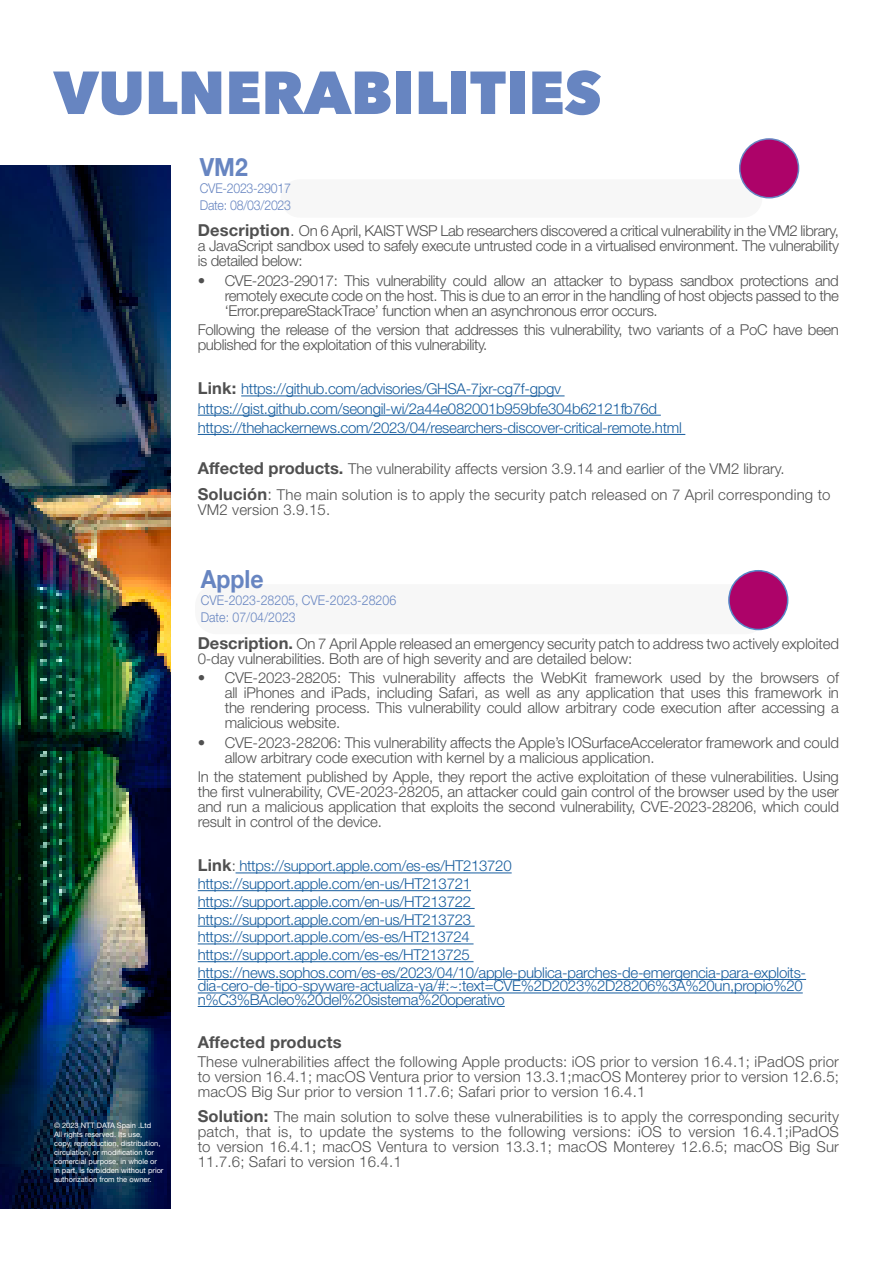
<style>
.page{position:relative;width:893px;height:1263px;background:#fff}
.page>*{position:absolute;margin:0;border:0;box-sizing:border-box;transform-origin:0 0}
.t1{font:800 60px "Avenir Next";color:#6785c1}
.t2{font:700 25.05px "Helvetica Neue LT Std";color:#6785c1;scale:.91 1}
.t3{font:700 16.5px "Helvetica Neue LT Std";letter-spacing:.01em;color:#505050}
.t4{font:300 15px/15px "Helvetica Neue LT Std";letter-spacing:-.01em;color:#505050;text-align:justify}
.t5{font:300 15px/13.5px "Helvetica Neue LT Std";letter-spacing:-.02em;color:#175d9e}
.t6{font:300 15px/15px "Helvetica Neue LT Std";letter-spacing:.01em;color:#505050}
.t7{font:300 13.5px "Helvetica Neue LT Std";color:#6785c1;scale:.91 1}
.t8{font:300 13.5px "Helvetica Neue LT Std";letter-spacing:-.02em;color:#6785c1;scale:.91 1}
.t9{font:7.5px/9px "Helvetica Neue LT Std";color:#fff}
.s1{font-weight:700;font-size:16.5px}
.s2{font-size:16.5px}
.s3{font-weight:700;font-size:16.5px;color:#505050}
.s4{color:#505050}
</style>
<div class="page">
<img style="left:0;top:166px;width:171px;height:1043px">
<div style="left:280px;top:179px;width:482px;height:39px;background:#f7f7f7;border-radius:19px"></div>
<div style="left:195px;top:584px;width:572px;height:50px;background:#f7f7f7;border-radius:21px"></div>
<hr style="left:241px;top:396px;width:324px;height:1px;background:#175d9e">
<hr style="left:198px;top:415px;width:463px;height:1px;background:#175d9e">
<hr style="left:198px;top:434px;width:487px;height:1px;background:#175d9e">
<hr style="left:236px;top:872px;width:276px;height:1px;background:#175d9e">
<hr style="left:198px;top:890px;width:273px;height:1px;background:#175d9e">
<hr style="left:198px;top:908px;width:277px;height:1px;background:#175d9e">
<hr style="left:198px;top:926px;width:277px;height:1px;background:#175d9e">
<hr style="left:198px;top:943px;width:276px;height:1px;background:#175d9e">
<hr style="left:198px;top:961px;width:276px;height:1px;background:#175d9e">
<hr style="left:198px;top:979px;width:608px;height:1px;background:#175d9e">
<hr style="left:198px;top:992px;width:605px;height:1px;background:#175d9e">
<hr style="left:198px;top:1006px;width:307px;height:1px;background:#175d9e">
<div style="left:740px;top:139px;width:58px;height:59px;background:#ad0369;border-radius:50%"></div>
<div style="left:739px;top:138px;width:60px;height:60px;border:2px solid #6685c2;border-radius:50%"></div>
<div style="left:729px;top:571px;width:59px;height:58px;background:#ad0369;border-radius:50%"></div>
<div style="left:728px;top:570px;width:60px;height:60px;border:2px solid #5487c7;border-radius:50%"></div>
<p class="t1" style="left:54px;top:56px;width:549px">VULNERABILITIES</p>
<p class="t2" style="left:200px;top:152px;width:54px">VM2</p>
<p class="t8" style="left:200px;top:180px;width:102px">CVE-2023-29017</p>
<p class="t8" style="left:200px;top:197px;width:102px">Date: 08/03/2023</p>
<p class="t4" style="left:198px;top:223px;width:643px"><span class="s1">Description</span><span class="s2">.</span> On 6 April, KAIST WSP Lab researchers discovered a critical vulnerability in the VM2 library, a JavaScript sandbox used to safely execute untrusted code in a virtualised environment. The vulnerability is detailed below:</p>
<p class="t4" style="left:225px;top:272px;width:616px;text-indent:-27px">• CVE-2023-29017: This vulnerability could allow an attacker to bypass sandbox protections and remotely execute code on the host. This is due to an error in the handling of host objects passed to the ‘Error.prepareStackTrace’ function when an asynchronous error occurs.</p>
<p class="t4" style="left:198px;top:322px;width:643px">Following the release of the version that addresses this vulnerability, two variants of a PoC have been published for the exploitation of this vulnerability.</p>
<p class="t5" style="left:198px;top:382px;width:365px"><span class="s3">Link:</span> https://github.com/advisories/GHSA-7jxr-cg7f-gpgv</p>
<p class="t5" style="left:198px;top:401px;width:461px">https://gist.github.com/seongil-wi/2a44e082001b959bfe304b62121fb76d</p>
<p class="t5" style="left:198px;top:420px;width:486px">https://thehackernews.com/2023/04/researchers-discover-critical-remote.html</p>
<p class="t4" style="left:198px;top:461px;width:588px"><span class="s1">Affected products.</span> The vulnerability affects version 3.9.14 and earlier of the VM2 library.</p>
<p class="t6" style="left:198px;top:486px;width:634px"><span class="s1">Solución</span><span class="s2">:</span> The main solution is to apply the security patch released on 7 April corresponding to<br>VM2 version 3.9.15.</p>
<p class="t9" style="left:54px;top:1120px;width:111px">© 2023 NTT DATA Spain .Ltd<br>All rights reserved. Its use,<br>copy, reproduction, distribution, circulation, or modification for comercial purpose, in whole or in part, is forbidden without prior authorization from the owner.</p>
<p class="t2" style="left:201px;top:563px;width:71px">Apple</p>
<p class="t7" style="left:201px;top:592px;width:216px">CVE-2023-28205, CVE-2023-28206</p>
<p class="t7" style="left:201px;top:609px;width:106px">Date: 07/04/2023</p>
<p class="t4" style="left:198px;top:636px;width:643px"><span class="s1">Description.</span> On 7 April Apple released an emergency security patch to address two actively exploited<br>0-day vulnerabilities. Both are of high severity and are detailed below:</p>
<p class="t4" style="left:225px;top:670px;width:616px;text-indent:-27px">• CVE-2023-28205: This vulnerability affects the WebKit framework used by the browsers of all iPhones and iPads, including Safari, as well as any application that uses this framework in the rendering process. This vulnerability could allow arbitrary code execution after accessing a malicious website.</p>
<p class="t4" style="left:225px;top:734px;width:616px;text-indent:-27px">• CVE-2023-28206: This vulnerability affects the Apple’s IOSurfaceAccelerator framework and could allow arbitrary code execution with kernel by a malicious application.</p>
<p class="t4" style="left:198px;top:769px;width:643px">In the statement published by Apple, they report the active exploitation of these vulnerabilities. Using the first vulnerability, CVE-2023-28205, an attacker could gain control of the browser used by the user and run a malicious application that exploits the second vulnerability, CVE-2023-28206, which could result in control of the device.</p>
<p class="t5" style="left:198px;top:859px;width:315px"><span class="s3">Link</span><span class="s4">:</span> https://support.apple.com/es-es/HT213720</p>
<p class="t5" style="left:198px;top:877px;width:275px">https://support.apple.com/en-us/HT213721</p>
<p class="t5" style="left:198px;top:894px;width:275px">https://support.apple.com/en-us/HT213722</p>
<p class="t5" style="left:198px;top:912px;width:275px">https://support.apple.com/en-us/HT213723</p>
<p class="t5" style="left:198px;top:930px;width:274px">https://support.apple.com/es-es/HT213724</p>
<p class="t5" style="left:198px;top:948px;width:274px">https://support.apple.com/es-es/HT213725</p>
<p class="t5" style="left:198px;top:965px;width:610px">https://news.sophos.com/es-es/2023/04/10/apple-publica-parches-de-emergencia-para-exploits&shy;dia-cero-de-tipo-spyware-actualiza-ya/#:~:text=CVE%2D2023%2D28206%3A%20un,propio%20 n%C3%BAcleo%20del%20sistema%20operativo</p>
<p class="t3" style="left:198px;top:1032px;width:145px">Affected products</p>
<p class="t4" style="left:198px;top:1054px;width:643px">These vulnerabilities affect the following Apple products: iOS prior to version 16.4.1; iPadOS prior to version 16.4.1; macOS Ventura prior to version 13.3.1;macOS Monterey prior to version 12.6.5; macOS Big Sur prior to version 11.7.6; Safari prior to version 16.4.1</p>
<p class="t4" style="left:198px;top:1109px;width:643px"><span class="s1">Solution:</span> The main solution to solve these vulnerabilities is to apply the corresponding security patch, that is, to update the systems to the following versions: iOS to version 16.4.1;iPadOS to version 16.4.1; macOS Ventura to version 13.3.1; macOS Monterey 12.6.5; macOS Big Sur 11.7.6; Safari to version 16.4.1</p>
</div>
